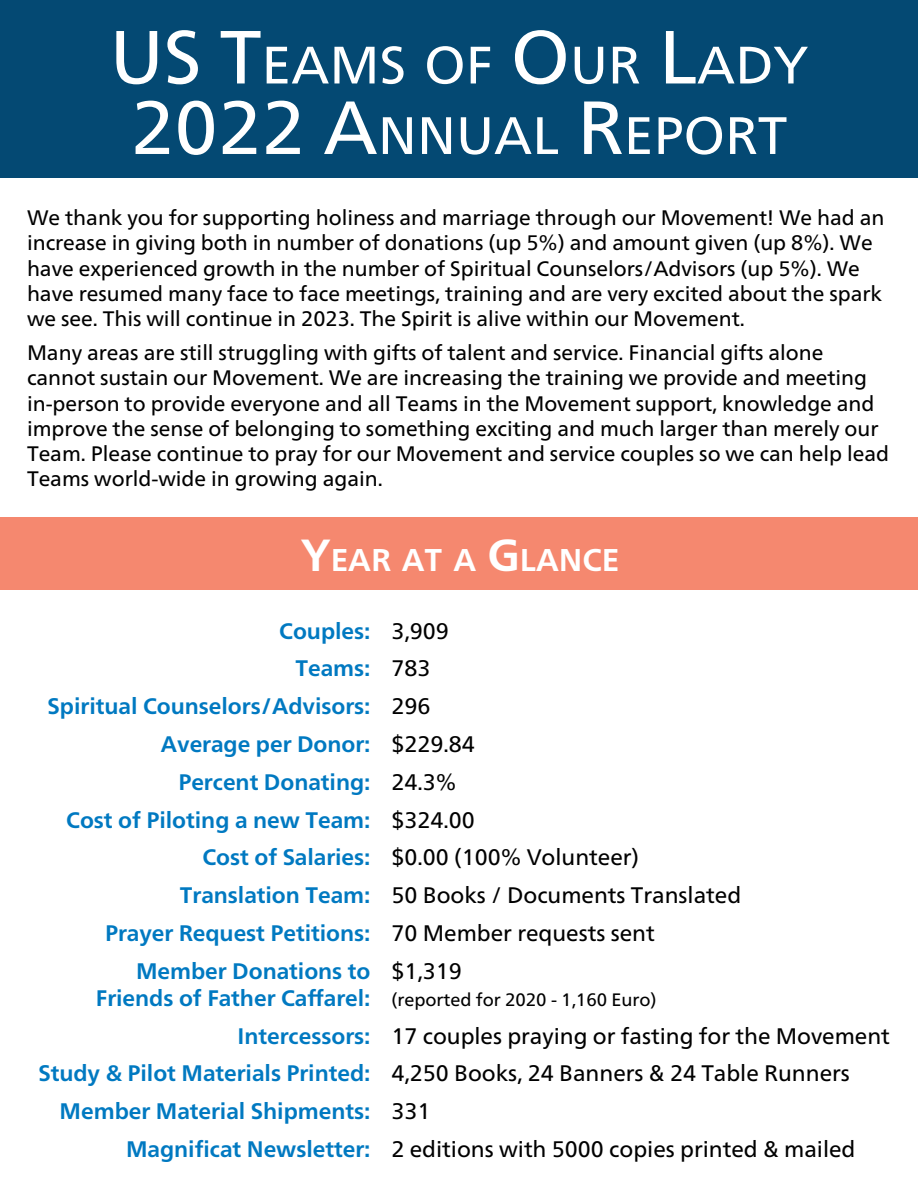
<style>
.page{position:relative;width:918px;height:1188px;background:#fff}
.page>*{position:absolute;margin:0;border:0;box-sizing:border-box;transform-origin:0 0}
.t1{font:52.65px/70.5px "Frutiger Neue LT";color:#fff;text-align:center}
.t2{font:700 31.5px "Frutiger Neue LT";letter-spacing:-.005em;color:#fff}
.t3{font:22.5px "Frutiger Neue LT";color:#000}
.t4{font:700 22.5px "Frutiger Neue LT";color:#0079c1}
.t5{font:21px/25.2px "Frutiger Neue LT";color:#000}
.t6{font:18px "Frutiger Neue LT";color:#000}
.s1{font-size:75.15px}
.s2{font-size:45px}
.s3{font-weight:400;color:#000}
.s4{font-weight:700;color:#0079c1}
.s5{font-weight:700;font-size:22.5px;color:#0079c1}
</style>
<div class="page">
<div style="left:0;top:0;width:918px;height:177px;background:#044973"></div>
<div style="left:0;top:517px;width:918px;height:73px;background:#f5886f"></div>
<h1 class="t1" style="left:110px;top:30px;width:700px"><span class="s1">US T</span>EAMS OF <span class="s1">O</span> U R <span class="s1">L</span>ADY<br><span class="s1">2022 A</span>NNUAL <span class="s1">R</span>EPORT</h1>
<p class="t5" style="left:27px;top:205px;width:859px">We thank you for supporting holiness and marriage through our Movement! We had an increase in giving both in number of donations (up 5%) and amount given (up 8%). We have experienced growth in the number of Spiritual Counselors/Advisors (up 5%). We have resumed many face to face meetings, training and are very excited about the spark we see. This will continue in 2023. The Spirit is alive within our Movement.</p>
<p class="t5" style="left:27px;top:340px;width:864px">Many areas are still struggling with gifts of talent and service. Financial gifts alone cannot sustain our Movement. We are increasing the training we provide and meeting in-person to provide everyone and all Teams in the Movement support, knowledge and improve the sense of belonging to something exciting and much larger than merely our Team. Please continue to pray for our Movement and service couples so we can help lead Teams world-wide in growing again.</p>
<h2 class="t2" style="left:301px;top:542px;width:320px"><span class="s2">Y</span>EAR AT A <span class="s2">G</span>LANCE</h2>
<p class="t4" style="left:279px;top:617px;width:171px">Couples: <span class="s3">3,909</span></p>
<p class="t4" style="left:295px;top:655px;width:137px">Teams: <span class="s3">783</span></p>
<p class="t4" style="left:48px;top:693px;width:384px">Spiritual Counselors/Advisors: <span class="s3">296</span></p>
<p class="t4" style="left:161px;top:731px;width:316px">Average per Donor: <span class="s3">$229.84</span></p>
<p class="t4" style="left:178px;top:769px;width:280px">Percent Donating: <span class="s3">24.3%</span></p>
<p class="t4" style="left:66px;top:806px;width:410px">Cost of Piloting a new Team: <span class="s3">$324.00</span></p>
<p class="t3" style="left:202px;top:844px;width:438px"><span class="s4">Cost of Salaries:</span> $0.00 (100% Volunteer)</p>
<p class="t3" style="left:180px;top:882px;width:563px"><span class="s4">Translation Team:</span> 50 Books / Documents Translated</p>
<p class="t4" style="left:105px;top:920px;width:551px">Prayer Request Petitions: <span class="s3">70 Member requests sent</span></p>
<p class="t4" style="left:136px;top:958px;width:327px">Member Donations to <span class="s3">$1,319</span></p>
<p class="t6" style="left:96px;top:989px;width:562px"><span class="s5">Friends of Father Caffarel:</span> (reported for 2020 - 1,160 Euro)</p>
<p class="t3" style="left:238px;top:1022px;width:654px"><span class="s4">Intercessors:</span> 17 couples praying or fasting for the Movement</p>
<p class="t3" style="left:38px;top:1060px;width:813px"><span class="s4">Study &amp; Pilot Materials Printed:</span> 4,250 Books, 24 Banners &amp; 24 Table Runners</p>
<p class="t4" style="left:60px;top:1098px;width:372px">Member Material Shipments: <span class="s3">331</span></p>
<p class="t3" style="left:126px;top:1136px;width:731px"><span class="s4">Magnificat Newsletter:</span> 2 editions with 5000 copies printed &amp; mailed</p>
</div>
